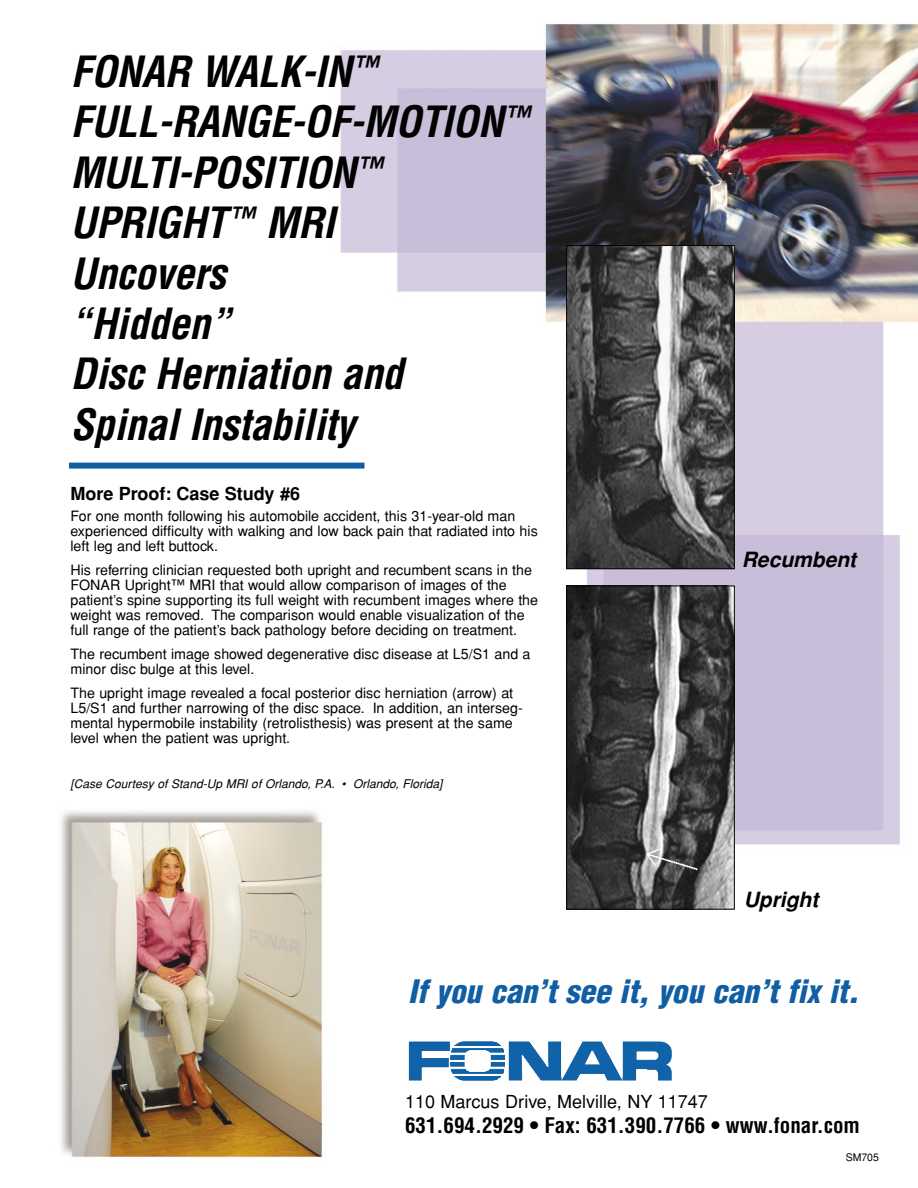
<style>
.page{position:relative;width:918px;height:1188px;background:#fff}
.page>*{position:absolute;margin:0;border:0;box-sizing:border-box;transform-origin:0 0}
.t1{font:italic 700 condensed 42px/50.4px "Helvetica";letter-spacing:-.01em;color:#000}
.t2{font:italic 900 condensed 31.5px "Helvetica";color:#105fa4}
.t3{font:700 condensed 21px "Helvetica";color:#000}
.t4{font:italic 700 21px "Helvetica";color:#000}
.t5{font:18px "Helvetica";color:#000}
.t6{font:700 18px "Helvetica";color:#000}
.t7{font:14.25px/15px "Helvetica";color:#000}
.t8{font:italic 12px "Helvetica";color:#000}
.t9{font:10.5px "Helvetica";color:#000}
</style>
<div class="page">
<img style="left:61px;top:23px;width:857px;height:1135px">
<svg style="left:409px;top:1041px;width:263px;height:40px"></svg>
<div style="left:69px;top:463px;width:295px;height:6px;background:#105fa4"></div>
<div style="left:404px;top:1094px;width:489px;height:53px;background:#fff"></div>
<img style="left:568px;top:247px;width:165px;height:320px">
<div style="left:566px;top:245px;width:169px;height:324px;border:1px solid #000"></div>
<img style="left:568px;top:588px;width:165px;height:320px">
<div style="left:566px;top:586px;width:169px;height:324px;border:1px solid #000"></div>
<div style="left:724px;top:1152px;width:156px;height:24px;background:#fff"></div>
<h1 class="t1" style="left:70px;top:50px;width:461px">FONAR WALK-IN<sup>™<br></sup>FULL-RANGE-OF-MOTION<sup>™<br></sup>MULTI-POSITION<sup>™<br></sup>UPRIGHT<sup>™</sup> MRI<br>Uncovers<br>“Hidden”<br>Disc Herniation and<br>Spinal Instability</h1>
<p class="t6" style="left:70px;top:487px;width:231px">More Proof: Case Study #6</p>
<p class="t7" style="left:70px;top:510px;width:469px">For one month following his automobile accident, this 31-year-old man experienced difficulty with walking and low back pain that radiated into his left leg and left buttock.</p>
<p class="t7" style="left:70px;top:564px;width:469px">His referring clinician requested both upright and recumbent scans in the FONAR Upright™ MRI that would allow comparison of images of the patient’s spine supporting its full weight with recumbent images where the weight was removed. The comparison would enable visualization of the full range of the patient’s back pathology before deciding on treatment.</p>
<p class="t7" style="left:70px;top:648px;width:462px">The recumbent image showed degenerative disc disease at L5/S1 and a minor disc bulge at this level.</p>
<p class="t7" style="left:70px;top:687px;width:454px">The upright image revealed a focal posterior disc herniation (arrow) at L5/S1 and further narrowing of the disc space. In addition, an interseg&shy;mental hypermobile instability (retrolisthesis) was present at the same level when the patient was upright.</p>
<p class="t8" style="left:70px;top:780px;width:374px">[Case Courtesy of Stand-Up MRI of Orlando, P.A. • Orlando, Florida]</p>
<h3 class="t4" style="left:742px;top:552px;width:116px">Recumbent</h3>
<h3 class="t4" style="left:744px;top:892px;width:76px">Upright</h3>
<h2 class="t2" style="left:408px;top:980px;width:452px">If you can’t see it, you can’t fix it.</h2>
<p class="t5" style="left:405px;top:1095px;width:304px">110 Marcus Drive, Melville, NY 11747</p>
<h3 class="t3" style="left:405px;top:1117px;width:456px">631.694.2929 • Fax: 631.390.7766 • www.fonar.com</h3>
<p class="t9" style="left:846px;top:1153px;width:35px">SM705</p>
</div>
